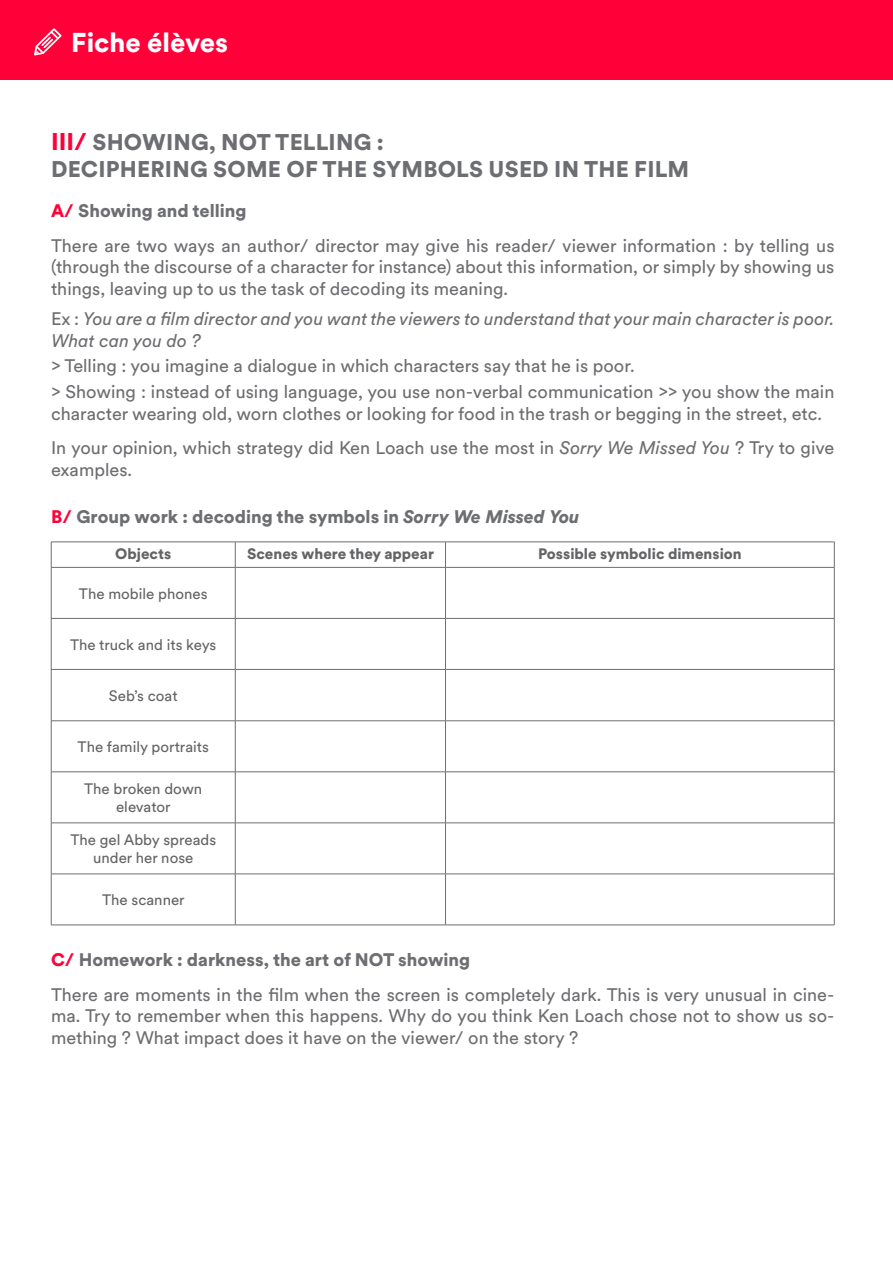
<style>
.page{position:relative;width:893px;height:1263px;background:#fff}
.page>*{position:absolute;margin:0;border:0;box-sizing:border-box;transform-origin:0 0}
.t1{font:900 27px "Circular Spotify Text";color:#fff}
.t2{font:900 22.5px/27px "Circular Spotify Text";letter-spacing:.01em;color:#6d6e71}
.t3{font:18px/21.6px "Circular Spotify Text";color:#6d6e71}
.t4{font:italic 18px/21.6px "Circular Spotify Text";color:#6d6e71}
.t5{font:900 18px "Circular Spotify Text";color:#6d6e71}
.t6{font:15px/18px "Circular Spotify Text";color:#636466;text-align:center}
.t7{font:900 15px "Circular Spotify Text";color:#636466}
.s1{font-size:24px;color:#ff0039}
.s2{font-weight:900;color:#ff0039}
.s3{font-weight:900}
.s4{font-style:normal}
.s5{font-style:italic}
.s6{color:#ff0039}
.s7{font-family:"Circular Std Black Italic";font-weight:400}
</style>
<div class="page">
<div style="left:0;top:0;width:893px;height:80px;background:#ff0039"></div>
<svg style="left:34px;top:28px;width:28px;height:27px"></svg>
<hr style="left:51px;top:542px;width:184px;height:1px;background:#6d6e71">
<svg style="left:51px;top:542px;width:1px;height:25px"></svg>
<hr style="left:235px;top:542px;width:211px;height:1px;background:#6d6e71">
<svg style="left:235px;top:542px;width:1px;height:25px"></svg>
<hr style="left:446px;top:542px;width:388px;height:1px;background:#6d6e71">
<svg style="left:445px;top:543px;width:1px;height:24px"></svg>
<svg style="left:834px;top:542px;width:1px;height:25px"></svg>
<hr style="left:51px;top:567px;width:184px;height:1px;background:#6d6e71">
<hr style="left:51px;top:568px;width:1px;height:50px;background:#6d6e71">
<hr style="left:235px;top:567px;width:211px;height:1px;background:#6d6e71">
<hr style="left:235px;top:568px;width:1px;height:50px;background:#6d6e71">
<hr style="left:446px;top:567px;width:388px;height:1px;background:#6d6e71">
<hr style="left:445px;top:568px;width:1px;height:50px;background:#6d6e71">
<hr style="left:834px;top:568px;width:1px;height:50px;background:#6d6e71">
<hr style="left:51px;top:618px;width:184px;height:1px;background:#6d6e71">
<hr style="left:51px;top:619px;width:1px;height:50px;background:#6d6e71">
<hr style="left:235px;top:618px;width:211px;height:1px;background:#6d6e71">
<hr style="left:235px;top:619px;width:1px;height:50px;background:#6d6e71">
<hr style="left:446px;top:618px;width:388px;height:1px;background:#6d6e71">
<hr style="left:445px;top:619px;width:1px;height:50px;background:#6d6e71">
<hr style="left:834px;top:619px;width:1px;height:50px;background:#6d6e71">
<hr style="left:51px;top:669px;width:184px;height:1px;background:#6d6e71">
<hr style="left:51px;top:670px;width:1px;height:51px;background:#6d6e71">
<hr style="left:235px;top:669px;width:211px;height:1px;background:#6d6e71">
<hr style="left:235px;top:670px;width:1px;height:51px;background:#6d6e71">
<hr style="left:446px;top:669px;width:388px;height:1px;background:#6d6e71">
<hr style="left:445px;top:670px;width:1px;height:51px;background:#6d6e71">
<hr style="left:834px;top:670px;width:1px;height:51px;background:#6d6e71">
<hr style="left:51px;top:720px;width:184px;height:1px;background:#6d6e71">
<hr style="left:51px;top:721px;width:1px;height:51px;background:#6d6e71">
<hr style="left:235px;top:720px;width:211px;height:1px;background:#6d6e71">
<hr style="left:235px;top:721px;width:1px;height:51px;background:#6d6e71">
<hr style="left:446px;top:720px;width:388px;height:1px;background:#6d6e71">
<hr style="left:445px;top:721px;width:1px;height:51px;background:#6d6e71">
<hr style="left:834px;top:721px;width:1px;height:51px;background:#6d6e71">
<hr style="left:51px;top:771px;width:184px;height:1px;background:#6d6e71">
<hr style="left:51px;top:772px;width:1px;height:51px;background:#6d6e71">
<hr style="left:235px;top:771px;width:211px;height:1px;background:#6d6e71">
<hr style="left:235px;top:772px;width:1px;height:51px;background:#6d6e71">
<hr style="left:446px;top:771px;width:388px;height:1px;background:#6d6e71">
<hr style="left:445px;top:772px;width:1px;height:51px;background:#6d6e71">
<hr style="left:834px;top:772px;width:1px;height:51px;background:#6d6e71">
<hr style="left:51px;top:823px;width:184px;height:1px;background:#6d6e71">
<hr style="left:51px;top:823px;width:1px;height:51px;background:#6d6e71">
<hr style="left:235px;top:823px;width:211px;height:1px;background:#6d6e71">
<hr style="left:235px;top:823px;width:1px;height:51px;background:#6d6e71">
<hr style="left:446px;top:823px;width:388px;height:1px;background:#6d6e71">
<hr style="left:445px;top:823px;width:1px;height:51px;background:#6d6e71">
<hr style="left:834px;top:823px;width:1px;height:51px;background:#6d6e71">
<hr style="left:51px;top:874px;width:184px;height:1px;background:#6d6e71">
<hr style="left:51px;top:874px;width:1px;height:51px;background:#6d6e71">
<hr style="left:235px;top:874px;width:211px;height:1px;background:#6d6e71">
<hr style="left:235px;top:874px;width:1px;height:51px;background:#6d6e71">
<hr style="left:446px;top:874px;width:388px;height:1px;background:#6d6e71">
<hr style="left:445px;top:874px;width:1px;height:51px;background:#6d6e71">
<hr style="left:834px;top:874px;width:1px;height:51px;background:#6d6e71">
<hr style="left:51px;top:925px;width:184px;height:1px;background:#6d6e71">
<hr style="left:235px;top:925px;width:211px;height:1px;background:#6d6e71">
<hr style="left:446px;top:925px;width:388px;height:1px;background:#6d6e71">
<h1 class="t1" style="left:71px;top:24px;width:158px">Fiche élèves</h1>
<p class="t2" style="left:51px;top:129px;width:640px"><span class="s1">III/</span> SHOWING, NOT TELLING :<br>DECIPHERING SOME OF THE SYMBOLS USED IN THE FILM</p>
<p class="t3" style="left:51px;top:194px;width:785px;line-height:34.2px"><span class="s2">A/</span> <span class="s3">Showing and telling<br></span>There are two ways an author/ director may give his reader/ viewer information : by telling us</p>
<p class="t3" style="left:51px;top:257px;width:785px">(through the discourse of a character for instance) about this information, or simply by showing us things, leaving up to us the task of decoding its meaning.</p>
<p class="t4" style="left:51px;top:308px;width:785px"><span class="s4">Ex :</span> You are a film director and you want the viewers to understand that your main character is poor.<br>What can you do ?</p>
<p class="t3" style="left:51px;top:354px;width:785px;line-height:25.8px">&gt; Telling : you imagine a dialogue in which characters say that he is poor.<br>&gt; Showing : instead of using language, you use non-verbal communication &gt;&gt; you show the main</p>
<p class="t3" style="left:51px;top:397px;width:785px;line-height:34.3px">character wearing old, worn clothes or looking for food in the trash or begging in the street, etc.<br>In your opinion, which strategy did Ken Loach use the most in <span class="s5">Sorry We Missed You</span> ? Try to give</p>
<p class="t3" style="left:51px;top:459px;width:83px">examples.</p>
<p class="t5" style="left:51px;top:504px;width:530px"><span class="s6">B/</span> Group work : decoding the symbols in <span class="s7">Sorry We Missed You</span></p>
<p class="t7" style="left:115px;top:543px;width:57px">Objects</p>
<p class="t7" style="left:247px;top:543px;width:188px">Scenes where they appear</p>
<p class="t7" style="left:538px;top:543px;width:205px">Possible symbolic dimension</p>
<p class="t6" style="left:79px;top:585px;width:130px">The mobile phones</p>
<p class="t6" style="left:70px;top:636px;width:148px">The truck and its keys</p>
<p class="t6" style="left:109px;top:687px;width:70px">Seb’s coat</p>
<p class="t6" style="left:78px;top:738px;width:133px">The family portraits</p>
<p class="t6" style="left:84px;top:780px;width:120px">The broken down elevator</p>
<p class="t6" style="left:70px;top:831px;width:147px">The gel Abby spreads under her nose</p>
<p class="t6" style="left:102px;top:891px;width:84px">The scanner</p>
<p class="t3" style="left:51px;top:943px;width:785px;line-height:34.3px"><span class="s2">C/</span> <span class="s3">Homework : darkness, the art of NOT showing<br></span>There are moments in the film when the screen is completely dark. This is very unusual in cine-</p>
<p class="t3" style="left:51px;top:1005px;width:785px">ma. Try to remember when this happens. Why do you think Ken Loach chose not to show us so&shy;mething ? What impact does it have on the viewer/ on the story ?</p>
</div>
